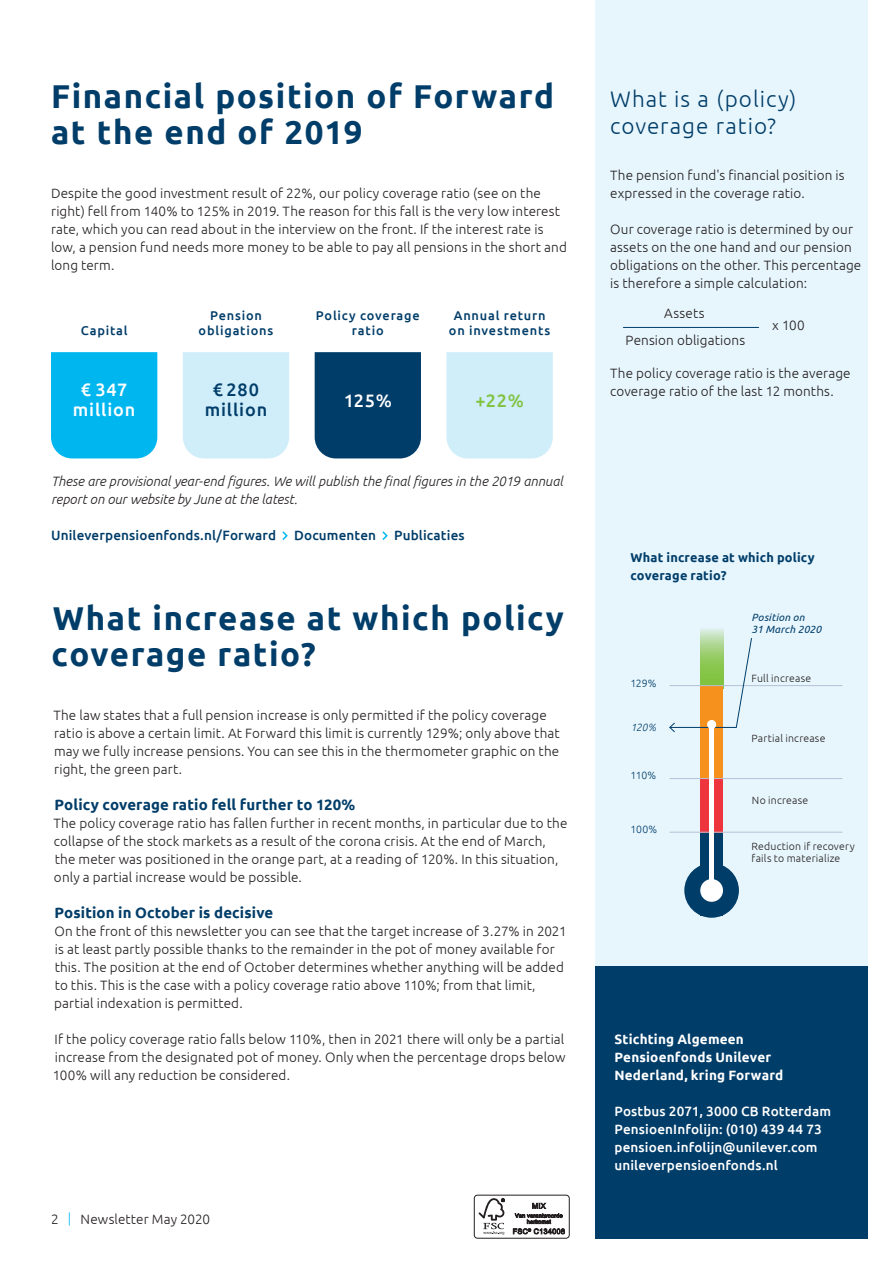
<style>
.page{position:relative;width:893px;height:1263px;background:#fff}
.page>*{position:absolute;margin:0;border:0;box-sizing:border-box;transform-origin:0 0}
.Kop{font:700 33px/36px "Ubuntu";letter-spacing:.045em;color:#003d69}
.Kop_kader{font:300 22.5px/27px "Ubuntu";letter-spacing:.045em;color:#003d69}
.t1{font:500 18px "Ubuntu";letter-spacing:.045em;color:#fff}
.t2{font:500 18px "Ubuntu";letter-spacing:.05em;color:#003d69}
.t3{font:500 18px "Ubuntu";color:#81c340}
.Tussenkopje{font:700 15px "Ubuntu";letter-spacing:.01em;color:#003d69}
.Platte_tekst{font:300 13.5px/18px "Ubuntu";letter-spacing:.01em;color:#231f20}
.Platte_tekst-2{font:italic 300 13.5px/18px "Ubuntu";color:#231f20}
.Platte_tekst-3{font:500 13.5px "Ubuntu";letter-spacing:.01em;color:#fff}
.Platte_tekst-4{font:700 13.5px/18px "Ubuntu";letter-spacing:.015em;color:#fff}
.Platte_tekst-5{font:500 13.5px "Ubuntu";letter-spacing:.01em;color:#003d69}
.t4{font:500 12.75px/15.3px "Ubuntu";letter-spacing:.065em;color:#003d69;text-align:center}
.t5{font:700 12.75px/18px "Ubuntu";letter-spacing:.015em;color:#003d69}
.t6{font:300 10.5px/12px "Ubuntu";letter-spacing:.02em;color:#231f20}
.t7{font:italic 10.5px/12px "Ubuntu";letter-spacing:.02em;color:#003d69}
.t8{font:300 10.5px "Ubuntu";letter-spacing:-.02em;color:#003d69}
.t9{font:italic 300 10.5px "Ubuntu";color:#003d69}
.s1{color:#00b6ef}
</style>
<div class="page">
<div style="left:595px;top:0;width:272px;height:972px;background:#e7f6fd"></div>
<svg style="left:700px;top:628px;width:23px;height:10px"></svg>
<div style="left:700px;top:686px;width:23px;height:93px;background:#f6911e"></div>
<div style="left:700px;top:779px;width:23px;height:57px;background:#ee343d"></div>
<div style="left:700px;top:833px;width:23px;height:83px;background:#003d69"></div>
<div style="left:684px;top:863px;width:55px;height:55px;background:#003d69;border-radius:50%"></div>
<hr style="left:669px;top:832px;width:173px;height:1px;background:#b6c1d6">
<hr style="left:669px;top:778px;width:173px;height:1px;background:#b6c1d6">
<hr style="left:669px;top:685px;width:173px;height:1px;background:#b6c1d6">
<div style="left:700px;top:879px;width:23px;height:23px;background:#fff;border-radius:50%"></div>
<svg style="left:669px;top:638px;width:83px;height:94px"></svg>
<div style="left:707px;top:720px;width:9px;height:9px;background:#fff;border-radius:50%"></div>
<div style="left:709px;top:728px;width:5px;height:161px;background:#fff"></div>
<div style="left:595px;top:966px;width:272px;height:272px;background:#003d69"></div>
<div style="left:51px;top:352px;width:106px;height:106px;background:#00b6ef"></div>
<div style="left:183px;top:352px;width:106px;height:106px;background:#d0edfa"></div>
<div style="left:315px;top:352px;width:106px;height:106px;background:#003d69"></div>
<div style="left:446px;top:352px;width:107px;height:106px;background:#d0edfa"></div>
<svg style="left:282px;top:531px;width:6px;height:9px"></svg>
<svg style="left:382px;top:531px;width:6px;height:9px"></svg>
<div style="left:474px;top:1195px;width:96px;height:43px;border:1px solid #231f20;border-radius:3px"></div>
<svg style="left:479px;top:1198px;width:26px;height:37px"></svg>
<svg style="left:513px;top:1202px;width:52px;height:32px"></svg>
<hr style="left:623px;top:327px;width:136px;height:1px;background:#003d69">
<p class="Kop" style="left:51px;top:78px;width:505px">Financial position of Forward at the end of 2019</p>
<p class="Platte_tekst" style="left:51px;top:184px;width:517px">Despite the good investment result of 22%, our policy coverage ratio (see on the right) fell from 140% to 125% in 2019. The reason for this fall is the very low interest rate, which you can read about in the interview on the front. If the interest rate is low, a pension fund needs more money to be able to pay all pensions in the short and long term.</p>
<p class="t4" style="left:81px;top:322px;width:49px">Capital</p>
<p class="t1" style="left:81px;top:379px;width:48px">€ 347</p>
<p class="t1" style="left:73px;top:398px;width:64px">million</p>
<p class="t4" style="left:210px;top:307px;width:53px">Pension</p>
<p class="t4" style="left:199px;top:322px;width:76px">obligations</p>
<p class="t2" style="left:213px;top:379px;width:48px">€ 280</p>
<p class="t2" style="left:205px;top:398px;width:64px">million</p>
<p class="t4" style="left:316px;top:307px;width:106px">Policy coverage ratio</p>
<p class="t1" style="left:344px;top:390px;width:50px">125%</p>
<p class="t4" style="left:449px;top:307px;width:103px">Annual return on investments</p>
<p class="t3" style="left:475px;top:390px;width:50px">+22%</p>
<p class="Platte_tekst-2" style="left:51px;top:472px;width:513px">These are provisional year-end figures. We will publish the final figures in the 2019 annual report on our website by June at the latest.</p>
<p class="Platte_tekst-5" style="left:51px;top:527px;width:227px">Unileverpensioenfonds.nl/Forward</p>
<p class="Platte_tekst-5" style="left:294px;top:527px;width:83px">Documenten</p>
<p class="Platte_tekst-5" style="left:394px;top:527px;width:72px">Publicaties</p>
<p class="Kop" style="left:52px;top:600px;width:514px">What increase at which policy coverage ratio?</p>
<p class="Platte_tekst" style="left:53px;top:706px;width:508px">The law states that a full pension increase is only permitted if the policy coverage ratio is above a certain limit. At Forward this limit is currently 129%; only above that may we fully increase pensions. You can see this in the thermometer graphic on the right, the green part.</p>
<p class="Tussenkopje" style="left:55px;top:796px;width:302px">Policy coverage ratio fell further to 120%</p>
<p class="Platte_tekst" style="left:53px;top:814px;width:516px">The policy coverage ratio has fallen further in recent months, in particular due to the collapse of the stock markets as a result of the corona crisis. At the end of March, the meter was positioned in the orange part, at a reading of 120%. In this situation, only a partial increase would be possible.</p>
<p class="Tussenkopje" style="left:55px;top:904px;width:220px">Position in October is decisive</p>
<p class="Platte_tekst" style="left:54px;top:922px;width:514px">On the front of this newsletter you can see that the target increase of 3.27% in 2021 is at least partly possible thanks to the remainder in the pot of money available for this. The position at the end of October determines whether anything will be added to this. This is the case with a policy coverage ratio above 110%; from that limit, partial indexation is permitted.</p>
<p class="Platte_tekst" style="left:53px;top:1030px;width:514px;text-align:justify">If the policy coverage ratio falls below 110%, then in 2021 there will only be a partial increase from the designated pot of money. Only when the percentage drops below 100% will any reduction be considered.</p>
<p class="Platte_tekst" style="left:51px;top:1210px;width:161px">2 <span class="s1">|</span> Newsletter May 2020</p>
<p class="Kop_kader" style="left:610px;top:85px;width:188px">What is a (policy) coverage ratio?</p>
<p class="Platte_tekst" style="left:610px;top:166px;width:236px">The pension fund's financial position is expressed in the coverage ratio.</p>
<p class="Platte_tekst" style="left:610px;top:220px;width:253px">Our coverage ratio is determined by our assets on the one hand and our pension obligations on the other. This percentage is therefore a simple calculation:</p>
<p class="Platte_tekst" style="left:664px;top:304px;width:42px">Assets</p>
<p class="Platte_tekst" style="left:772px;top:316px;width:34px">x 100</p>
<p class="Platte_tekst" style="left:626px;top:331px;width:121px">Pension obligations</p>
<p class="Platte_tekst" style="left:610px;top:364px;width:242px">The policy coverage ratio is the average coverage ratio of the last 12 months.</p>
<p class="t5" style="left:630px;top:548px;width:186px">What increase at which policy coverage ratio?</p>
<p class="t8" style="left:630px;top:676px;width:28px">129%</p>
<p class="t9" style="left:630px;top:721px;width:27px">120%</p>
<p class="t8" style="left:630px;top:769px;width:27px">110%</p>
<p class="t8" style="left:630px;top:823px;width:28px">100%</p>
<p class="t7" style="left:752px;top:611px;width:71px">Position on<br>31 March 2020</p>
<p class="t6" style="left:752px;top:672px;width:61px">Full increase</p>
<p class="t6" style="left:752px;top:732px;width:75px">Partial increase</p>
<p class="t6" style="left:752px;top:794px;width:58px">No increase</p>
<p class="t6" style="left:752px;top:840px;width:105px">Reduction if recovery fails to materialize</p>
<p class="Platte_tekst-4" style="left:614px;top:1030px;width:170px">Stichting Algemeen<br>Pensioenfonds Unilever<br>Nederland, kring Forward</p>
<p class="Platte_tekst-3" style="left:614px;top:1103px;width:218px">Postbus 2071, 3000 CB Rotterdam</p>
<p class="Platte_tekst-3" style="left:614px;top:1121px;width:209px">PensioenInfolijn: (010) 439 44 73</p>
<p class="Platte_tekst-3" style="left:614px;top:1139px;width:205px">pensioen.infolijn@unilever.com</p>
<p class="Platte_tekst-3" style="left:614px;top:1157px;width:165px">unileverpensioenfonds.nl</p>
</div>
